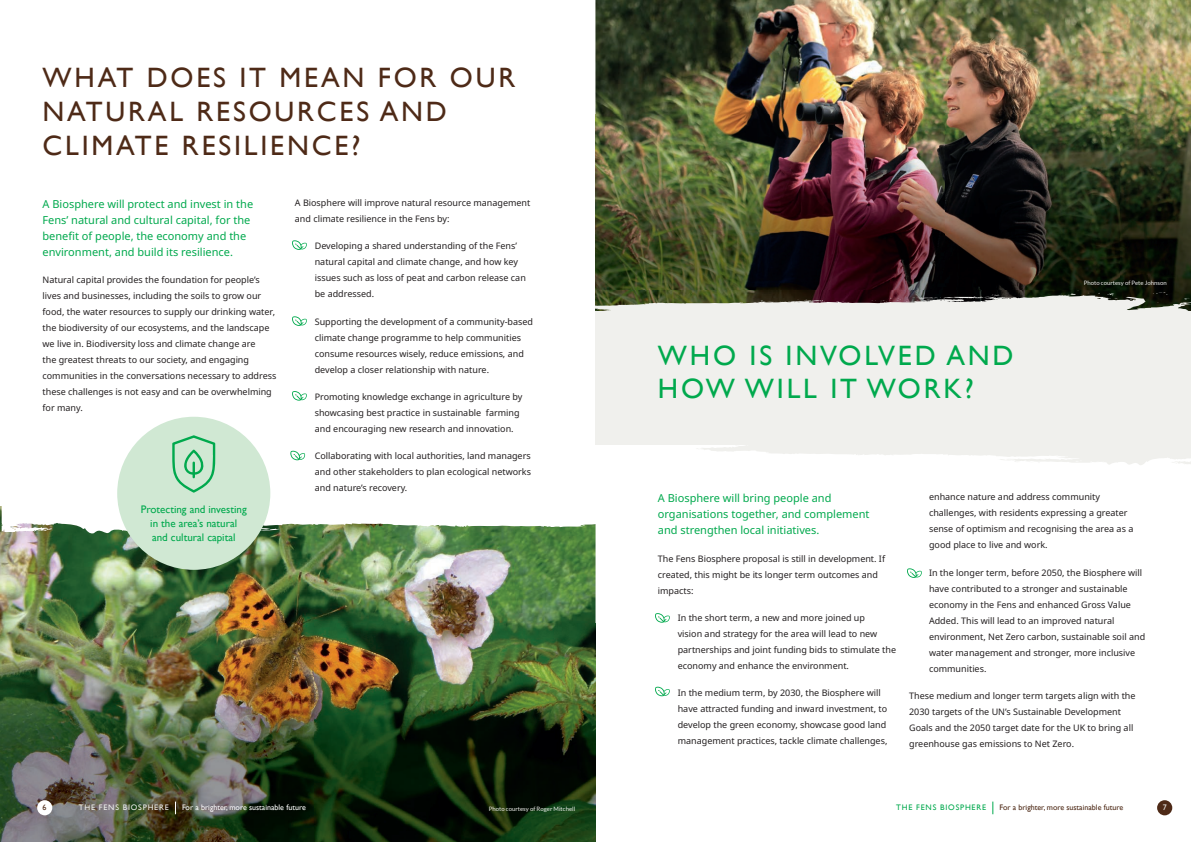
<style>
.page{position:relative;width:1191px;height:842px;background:#fff}
.page>*{position:absolute;margin:0;border:0;box-sizing:border-box;transform-origin:0 0}
.t1{font:28px/33.6px "Gill Sans";letter-spacing:.1em;color:#4e2a17}
.t2{font:28px/33.6px "Gill Sans";letter-spacing:.1em;color:#00a94d}
.t3{font:11px/16px "Noto Sans";color:#00a94d}
.t4{font:11px/14px "Gill Sans";color:#00a94d;text-align:center}
.t5{font:9px/16px "Noto Sans";color:#231f20}
.t6{font:8px "Gill Sans";color:#4e2a17}
.t7{font:8px "Gill Sans";color:#fff}
.t8{font:8px "Gill Sans";letter-spacing:.1em;color:#f0f0ed}
.t9{font:8px "Gill Sans";letter-spacing:.1em;color:#00a94d}
.t10{font:6px "Lato";color:#f0f0ed}
</style>
<div class="page">
<img style="left:0;top:506px;width:595px;height:118px">
<img style="left:595px;top:0;width:596px;height:114px">
<img style="left:0;top:624px;width:595px;height:218px">
<img style="left:595px;top:114px;width:596px;height:177px">
<svg style="left:2px;top:416px;width:594px;height:118px"></svg>
<svg style="left:175px;top:801px;width:1px;height:13px"></svg>
<div style="left:37px;top:800px;width:15px;height:15px;background:#fff;border-radius:50%"></div>
<div style="left:117px;top:417px;width:153px;height:153px;background:#d0e8d3;border-radius:50%"></div>
<svg style="left:595px;top:374px;width:596px;height:91px;background:#f1f1ef"></svg>
<div style="left:1157px;top:800px;width:15px;height:15px;background:#4e2a17;border-radius:50%"></div>
<svg style="left:992px;top:801px;width:1px;height:13px"></svg>
<svg style="left:655px;top:613px;width:15px;height:10px"></svg>
<svg style="left:655px;top:687px;width:15px;height:9px"></svg>
<svg style="left:907px;top:568px;width:14px;height:10px"></svg>
<svg style="left:292px;top:240px;width:15px;height:10px"></svg>
<svg style="left:292px;top:291px;width:899px;height:83px"></svg>
<svg style="left:292px;top:391px;width:15px;height:10px"></svg>
<svg style="left:290px;top:451px;width:15px;height:9px"></svg>
<svg style="left:172px;top:435px;width:43px;height:58px"></svg>
<h1 class="t1" style="left:43px;top:61px;width:474px">WHAT DOES IT MEAN FOR OUR<br>NATURAL RESOURCES AND<br>CLIMATE RESILIENCE?</h1>
<p class="t5" style="left:295px;top:195px;width:237px">A Biosphere will improve natural resource management and climate resilience in the Fens by:</p>
<p class="t5" style="left:315px;top:238px;width:213px">Developing a shared understanding of the Fens’ natural capital and climate change, and how key issues such as loss of peat and carbon release can be addressed.</p>
<p class="t5" style="left:315px;top:314px;width:220px">Supporting the development of a community-based climate change programme to help communities consume resources wisely, reduce emissions, and develop a closer relationship with nature.</p>
<p class="t5" style="left:315px;top:389px;width:209px">Promoting knowledge exchange in agriculture by showcasing best practice in sustainable farming and encouraging new research and innovation.</p>
<p class="t5" style="left:315px;top:448px;width:218px;text-align:justify">Collaborating with local authorities, land managers and other stakeholders to plan ecological networks and nature’s recovery.</p>
<p class="t3" style="left:43px;top:196px;width:212px">A Biosphere will protect and invest in the Fens’ natural and cultural capital, for the benefit of people, the economy and the environment, and build its resilience.</p>
<p class="t5" style="left:43px;top:272px;width:235px">Natural capital provides the foundation for people’s lives and businesses, including the soils to grow our food, the water resources to supply our drinking water, the biodiversity of our ecosystems, and the landscape we live in. Biodiversity loss and climate change are<br>the greatest threats to our society, and engaging communities in the conversations necessary to address these challenges is not easy and can be overwhelming for many.</p>
<p class="t10" style="left:1083px;top:280px;width:84px">Photo courtesy of Pete Johnson</p>
<h1 class="t2" style="left:658px;top:338px;width:357px">WHO IS INVOLVED AND<br>HOW WILL IT WORK?</h1>
<p class="t5" style="left:929px;top:489px;width:206px">enhance nature and address community challenges, with residents expressing a greater sense of optimism and recognising the area as a good place to live and work.</p>
<p class="t5" style="left:929px;top:564px;width:218px">In the longer term, before 2050, the Biosphere will have contributed to a stronger and sustainable economy in the Fens and enhanced Gross Value Added. This will lead to an improved natural environment, Net Zero carbon, sustainable soil and water management and stronger, more inclusive communities.</p>
<p class="t5" style="left:909px;top:688px;width:228px">These medium and longer term targets align with the 2030 targets of the UN’s Sustainable Development Goals and the 2050 target date for the UK to bring all greenhouse gas emissions to Net Zero.</p>
<p class="t4" style="left:141px;top:502px;width:107px">Protecting and investing in the area’s natural<br>and cultural capital</p>
<p class="t3" style="left:658px;top:491px;width:213px">A Biosphere will bring people and organisations together, and complement and strengthen local initiatives.</p>
<p class="t5" style="left:658px;top:551px;width:229px">The Fens Biosphere proposal is still in development. If created, this might be its longer term outcomes and impacts:</p>
<p class="t5" style="left:677px;top:610px;width:220px">In the short term, a new and more joined up<br>vision and strategy for the area will lead to new partnerships and joint funding bids to stimulate the economy and enhance the environment.</p>
<p class="t5" style="left:677px;top:685px;width:211px">In the medium term, by 2030, the Biosphere will have attracted funding and inward investment, to develop the green economy, showcase good land management practices, tackle climate challenges,</p>
<p class="t6" style="left:43px;top:803px;width:5px">6</p>
<p class="t8" style="left:79px;top:803px;width:91px">THE FENS BIOSPHERE</p>
<p class="t7" style="left:182px;top:803px;width:125px">For a brighter, more sustainable future</p>
<p class="t10" style="left:489px;top:805px;width:88px">Photo courtesy of Roger Mitchell</p>
<p class="t9" style="left:896px;top:803px;width:91px">THE FENS BIOSPHERE</p>
<p class="t6" style="left:999px;top:803px;width:125px">For a brighter, more sustainable future</p>
<p class="t8" style="left:1162px;top:803px;width:5px">7</p>
</div>
